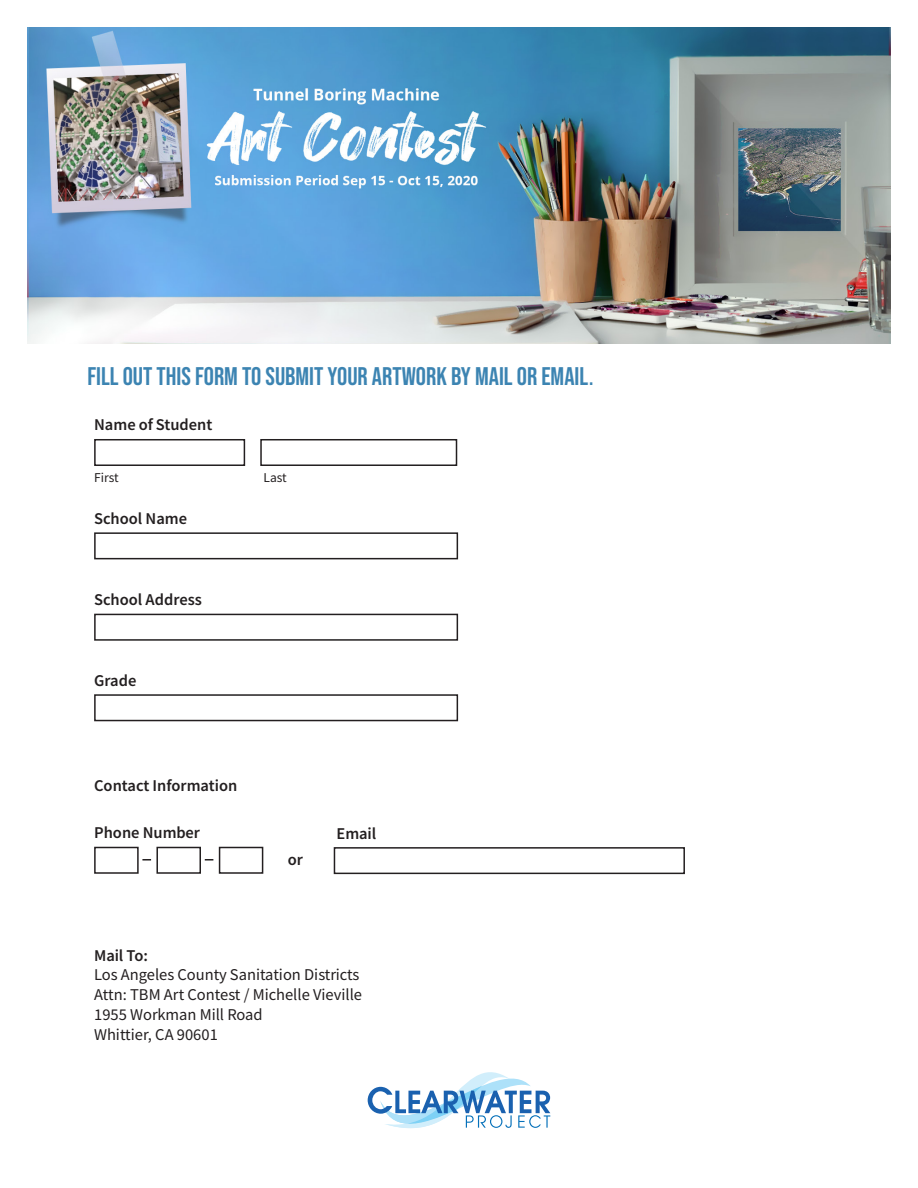
<style>
.page{position:relative;width:918px;height:1188px;background:#fff}
.page>*{position:absolute;margin:0;border:0;box-sizing:border-box;transform-origin:0 0}
.t1{font:25.5px "Bebas Neue";color:#3c84b2}
.t2{font:16.5px/19.8px "Source Sans Variable";letter-spacing:.025em;color:#231f20}
.t3{font:13.5px "Source Sans Variable";letter-spacing:.025em;color:#231f20}
.s1{font-family:"Gotham"}
</style>
<div class="page">
<img style="left:27px;top:27px;width:864px;height:316px">
<div style="left:94px;top:614px;width:364px;height:27px;border:2px solid #231f20"></div>
<div style="left:94px;top:694px;width:364px;height:27px;border:2px solid #231f20"></div>
<div style="left:334px;top:847px;width:351px;height:27px;border:2px solid #231f20"></div>
<div style="left:94px;top:532px;width:364px;height:27px;border:2px solid #231f20"></div>
<div style="left:94px;top:439px;width:151px;height:27px;border:2px solid #231f20"></div>
<div style="left:260px;top:439px;width:197px;height:27px;border:2px solid #231f20"></div>
<div style="left:94px;top:847px;width:45px;height:27px;border:2px solid #231f20"></div>
<div style="left:156px;top:847px;width:45px;height:27px;border:2px solid #231f20"></div>
<div style="left:219px;top:847px;width:44px;height:27px;border:2px solid #231f20"></div>
<svg style="left:142px;top:859px;width:9px;height:2px"></svg>
<svg style="left:205px;top:859px;width:8px;height:2px"></svg>
<svg style="left:368px;top:1072px;width:182px;height:57px"></svg>
<h1 class="t1" style="left:87px;top:362px;width:509px">FILL OUT THIS FORM TO SUBMIT YOUR ARTWORK BY MAIL OR EMAIL<span class="s1">.</span></h1>
<p class="t2" style="left:94px;top:415px;width:119px">Name of Student</p>
<p class="t3" style="left:94px;top:470px;width:26px">First</p>
<p class="t3" style="left:264px;top:470px;width:24px">Last</p>
<p class="t2" style="left:94px;top:509px;width:94px">School Name</p>
<p class="t2" style="left:94px;top:590px;width:109px">School Address</p>
<p class="t2" style="left:94px;top:671px;width:43px">Grade</p>
<p class="t2" style="left:94px;top:776px;width:144px">Contact Information</p>
<p class="t2" style="left:94px;top:823px;width:106px">Phone Number</p>
<p class="t2" style="left:288px;top:850px;width:16px">or</p>
<p class="t2" style="left:337px;top:824px;width:41px">Email</p>
<p class="t2" style="left:94px;top:945px;width:269px">Mail To:<br>Los Angeles County Sanitation Districts<br>Attn: TBM Art Contest / Michelle Vieville<br>1955 Workman Mill Road<br>Whittier, CA 90601</p>
</div>
